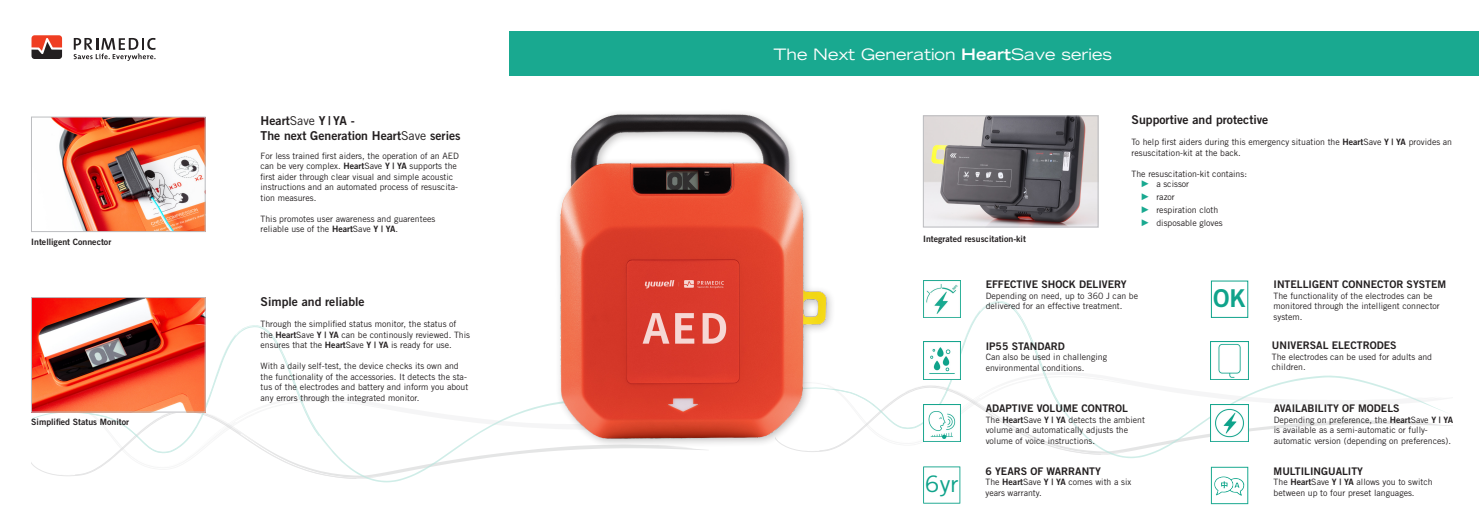
<style>
.page{position:relative;width:1479px;height:526px;background:#fff}
.page>*{position:absolute;margin:0;border:0;box-sizing:border-box;transform-origin:0 0}
.t1{font:24.59px "Trade Gothic LT Std Bd 2";color:#0fa38b}
.t2{font:22.75px "Trade Gothic LT Std";color:#0fa38b;scale:1.06 1}
.t3{font:expanded 15.75px "Trade Gothic LT Std";color:#fff}
.TradeGothic_Regular{font:12.25px "Trade Gothic LT Std Bd 2";color:#231f20}
.t4{font:10.5px "Trade Gothic LT Std Bd 2";color:#231f20}
.Regular{font:8.75px/10.5px "Trade Gothic LT Std";color:#231f20}
.TradeGothic_Regular-2{font:8.75px/10.5px "Trade Gothic";color:#231f20}
.Bold_No__2{font:8.75px "Trade Gothic LT Std Bd 2";color:#231f20}
.TradeGothic_Regular-3{font:8.75px "Trade Gothic LT Std";color:#231f20}
.s1{font-family:"Trade Gothic"}
.s2{font-family:"Trade Gothic LT Std"}
.s3{font-family:"Trade Gothic LT Std Bd 2"}
.s4{font-weight:700}
.s5{font-family:"Arial";font-size:9.62px;color:#19a990}
</style>
<div class="page">
<svg style="left:960px;top:301px;width:492px;height:157px"></svg>
<svg style="left:1388px;top:390px;width:34px;height:13px"></svg>
<svg style="left:960px;top:302px;width:104px;height:9px"></svg>
<svg style="left:903px;top:311px;width:200px;height:144px"></svg>
<svg style="left:205px;top:325px;width:299px;height:157px"></svg>
<svg style="left:205px;top:326px;width:114px;height:9px"></svg>
<svg style="left:32px;top:335px;width:327px;height:144px"></svg>
<img style="left:52px;top:119px;width:151px;height:111px">
<div style="left:31px;top:117px;width:174px;height:115px;border:1px solid #bcbdc0"></div>
<svg style="left:74px;top:38px;width:82px;height:23px"></svg>
<svg style="left:32px;top:35px;width:30px;height:24px"></svg>
<img style="left:504px;top:113px;width:399px;height:343px">
<div style="left:509px;top:32px;width:969px;height:44px;background:#19a990"></div>
<img style="left:1210px;top:404px;width:38px;height:37px">
<img style="left:923px;top:281px;width:37px;height:37px">
<img style="left:923px;top:404px;width:37px;height:38px">
<svg style="left:923px;top:466px;width:38px;height:38px"></svg>
<img style="left:923px;top:342px;width:37px;height:37px">
<img style="left:1210px;top:342px;width:38px;height:37px">
<img style="left:33px;top:299px;width:170px;height:111px">
<div style="left:31px;top:297px;width:174px;height:115px;border:1px solid #bcbdc0"></div>
<img style="left:925px;top:118px;width:171px;height:107px">
<div style="left:923px;top:116px;width:175px;height:111px;border:1px solid #bcbdc0"></div>
<svg style="left:1214px;top:476px;width:31px;height:20px"></svg>
<div style="left:1210px;top:467px;width:38px;height:37px;border:1px solid #19a990"></div>
<div style="left:1210px;top:281px;width:38px;height:37px;background:#fff"></div>
<div style="left:1210px;top:281px;width:38px;height:37px;border:1px solid #0fa38b"></div>
<p class="Bold_No__2" style="left:31px;top:236px;width:81px">Intelligent Connector</p>
<p class="Bold_No__2" style="left:31px;top:416px;width:99px">Simplified Status Monitor</p>
<p class="TradeGothic_Regular" style="left:260px;top:113px;width:96px">Heart<span class="s1">Save</span> Y | YA -</p>
<p class="TradeGothic_Regular" style="left:260px;top:128px;width:202px">The next Generation Heart<span class="s2">Save</span> series</p>
<p class="TradeGothic_Regular-2" style="left:260px;top:150px;width:200px">For less trained first aiders, the operation of an AED can be very complex. <span class="s3">Heart</span><span class="s2">Save</span> <span class="s3">Y | YA</span> supports the first aider through clear visual and simple acoustic instructions and an automated process of resuscita&shy;tion measures.</p>
<p class="TradeGothic_Regular-3" style="left:260px;top:213px;width:176px">This promotes user awareness and guarentees</p>
<p class="TradeGothic_Regular-3" style="left:260px;top:224px;width:139px">reliable use of the <span class="s3">Heart</span>Save <span class="s3">Y | YA</span>.</p>
<p class="TradeGothic_Regular" style="left:260px;top:294px;width:106px">Simple and reliable</p>
<p class="Regular" style="left:260px;top:319px;width:211px">Through the simplified status monitor, the status of the <span class="s3">Heart</span>Save <span class="s3">Y | YA</span> can be continously reviewed. This ensures that the <span class="s3">Heart</span>Save <span class="s3">Y | YA</span> is ready for use.</p>
<p class="Regular" style="left:260px;top:361px;width:209px">With a daily self-test, the device checks its own and the functionality of the accessories. It detects the sta&shy;tus of the electrodes and battery and inform you about any errors through the integrated monitor.</p>
<p class="t3" style="left:773px;top:44px;width:340px">The Next Generation <span class="s4">Heart</span>Save series</p>
<p class="Bold_No__2" style="left:923px;top:233px;width:104px">Integrated resuscitation-kit</p>
<p class="TradeGothic_Regular" style="left:1131px;top:112px;width:138px">Supportive and protective</p>
<p class="Regular" style="left:1131px;top:137px;width:322px">To help first aiders during this emergency situation the <span class="s3">Heart</span>Save <span class="s3">Y | YA</span> provides an resuscitation-kit at the back.</p>
<p class="Regular" style="left:1131px;top:168px;width:117px">The resuscitation-kit contains:</p>
<p class="Regular" style="left:1140px;top:179px;width:50px"><span class="s5">►</span> a scissor</p>
<p class="Regular" style="left:1140px;top:192px;width:36px"><span class="s5">►</span> razor</p>
<p class="Regular" style="left:1140px;top:205px;width:79px"><span class="s5">►</span> respiration cloth</p>
<p class="Regular" style="left:1140px;top:218px;width:84px"><span class="s5">►</span> disposable gloves</p>
<p class="t2" style="left:925px;top:470px;width:33px">6yr</p>
<p class="t4" style="left:985px;top:278px;width:142px">EFFECTIVE SHOCK DELIVERY</p>
<p class="Regular" style="left:985px;top:290px;width:154px">Depending on need, up to 360 J can be</p>
<p class="Regular" style="left:985px;top:301px;width:138px">delivered for an effective treatment.</p>
<p class="t4" style="left:985px;top:339px;width:81px">IP55 STANDARD</p>
<p class="Regular" style="left:985px;top:351px;width:123px">Can also be used in challenging</p>
<p class="Regular" style="left:985px;top:362px;width:100px">environmental conditions.</p>
<p class="t4" style="left:985px;top:402px;width:144px">ADAPTIVE VOLUME CONTROL</p>
<p class="Regular" style="left:985px;top:414px;width:161px">The <span class="s3">Heart</span>Save <span class="s3">Y | YA</span> detects the ambient</p>
<p class="Regular" style="left:985px;top:425px;width:144px">volume and automatically adjusts the volume of voice instructions.</p>
<p class="t4" style="left:985px;top:464px;width:117px">6 YEARS OF WARRANTY</p>
<p class="Regular" style="left:985px;top:477px;width:147px">The <span class="s3">Heart</span>Save <span class="s3">Y | YA</span> comes with a six years warranty.</p>
<p class="t1" style="left:1213px;top:283px;width:34px">OK</p>
<p class="t4" style="left:1273px;top:278px;width:174px">INTELLIGENT CONNECTOR SYSTEM</p>
<p class="Regular" style="left:1273px;top:290px;width:168px">The functionality of the electrodes can be monitored through the intelligent connector system.</p>
<p class="t4" style="left:1271px;top:339px;width:126px">UNIVERSAL ELECTRODES</p>
<p class="Regular" style="left:1271px;top:351px;width:162px">The electrodes can be used for adults and children.</p>
<p class="t4" style="left:1273px;top:402px;width:127px">AVAILABILITY OF MODELS</p>
<p class="Regular" style="left:1273px;top:414px;width:181px">Depending on preference, the <span class="s3">Heart</span>Save <span class="s3">Y | YA </span>is available as a semi-automatic or <span class="s1">fully&shy;automatic version (depending on preferences).</span></p>
<p class="t4" style="left:1273px;top:464px;width:91px">MULTILINGUALITY</p>
<p class="Regular" style="left:1273px;top:477px;width:160px">The <span class="s3">Heart</span>Save <span class="s3">Y | YA</span> allows you to switch</p>
<p class="Regular" style="left:1273px;top:487px;width:142px">between up to four preset languages.</p>
</div>
